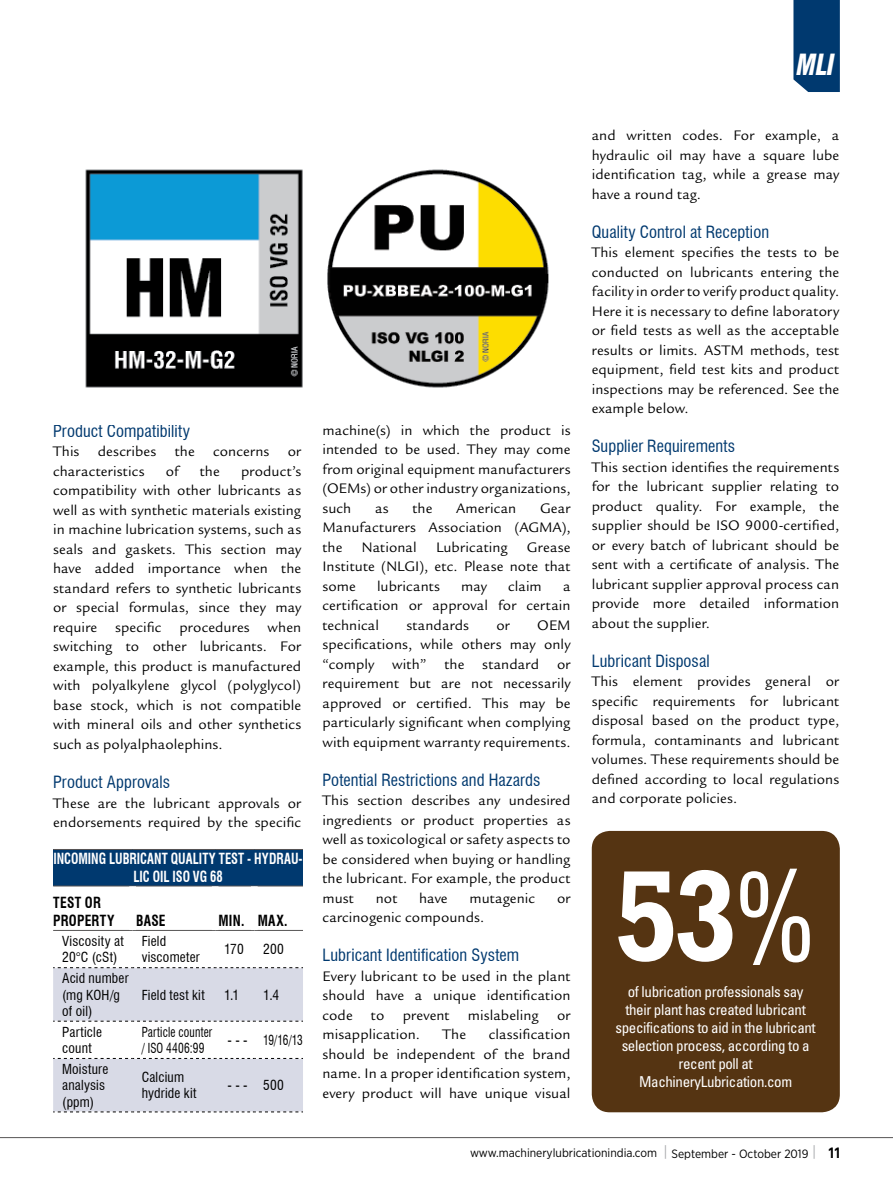
<style>
.page{position:relative;width:893px;height:1191px;background:#fff}
.page>*{position:absolute;margin:0;border:0;box-sizing:border-box;transform-origin:0 0}
.t1{font:700 131.25px "Rockwell";color:#fff;scale:.9 1}
.t2{font:italic 900 condensed 28.5px "Swiss 721 BT";color:#fff;scale:.85 1}
.t3{font:condensed 16.5px "Swiss 721 BT";letter-spacing:.005em;color:#00396f}
.t4{font:15px/19.5px "Legacy Sans Std";letter-spacing:.01em;color:#000;text-align:justify}
.t5{font:condensed 15px/18px "Univers LT Std";letter-spacing:-.025em;color:#fff;text-align:center}
.t6{font:700 condensed 15px/18px "Swiss 721 BT";color:#fff;text-align:center;scale:.84 1}
.t7{font:700 condensed 15px/18px "Swiss 721 BT";letter-spacing:.02em;color:#000;scale:.9 1}
.t8{font:condensed 13.5px/16.2px "Swiss 721 BT";letter-spacing:.015em;color:#000}
.t9{font:condensed 13.5px/16.2px "Swiss 721 BT";letter-spacing:.015em;color:#000;scale:.85 1}
.t10{font:12px "Gotham Narrow";color:#000}
.s1{font-family:"Univers LT Std";font-weight:400;font-stretch:condensed;font-size:121.35px}
.s2{font-size:15px;color:#a7a9ac}
.s3{font-family:"Univers LT Std";font-weight:700;font-size:15px}
</style>
<div class="page">
<hr style="left:0;top:1137px;width:893px;height:1px;background:#575454">
<div style="left:592px;top:831px;width:248px;height:281px;background:#553412;border-radius:18px"></div>
<div style="left:53px;top:849px;width:250px;height:37px;background:#00396f"></div>
<hr style="left:53px;top:849px;width:80px;height:1px;background:#575454">
<hr style="left:133px;top:849px;width:82px;height:1px;background:#575454">
<hr style="left:215px;top:849px;width:39px;height:1px;background:#575454">
<hr style="left:254px;top:849px;width:49px;height:1px;background:#575454">
<hr style="left:53px;top:885px;width:80px;height:1px;background:#575454">
<hr style="left:133px;top:885px;width:82px;height:1px;background:#575454">
<hr style="left:215px;top:885px;width:39px;height:1px;background:#575454">
<hr style="left:254px;top:885px;width:49px;height:1px;background:#575454">
<svg style="left:53px;top:886px;width:250px;height:226px"></svg>
<div style="left:212px;top:886px;width:7px;height:44px;background:#fff"></div>
<div style="left:251px;top:886px;width:7px;height:44px;background:#fff"></div>
<div style="left:129px;top:886px;width:7px;height:44px;background:#fff"></div>
<img style="left:85px;top:169px;width:464px;height:219px">
<div style="left:793px;top:0;width:47px;height:92px;background:#00396f"></div>
<h2 class="t2" style="left:797px;top:47px;width:46px">MLI</h2>
<p class="t3" style="left:53px;top:421px;width:138px">Product Compatibility</p>
<p class="t4" style="left:53px;top:442px;width:250px">This describes the concerns or characteristics</p>
<p class="t4" style="left:166px;top:461px;width:14px">of</p>
<p class="t4" style="left:200px;top:461px;width:21px">the</p>
<p class="t4" style="left:53px;top:461px;width:250px;text-indent:188px">product’s compatibility with other lubricants as well as with synthetic materials existing in machine lubrication systems, such as seals and gaskets. This section may have added importance when the standard refers to synthetic lubricants or special formulas, since they may require specific procedures when switching to other lubricants. For example, this product is manufactured with polyalkylene glycol (polyglycol) base stock, which is not compatible with mineral oils and other synthetics such as polyalphaolephins.</p>
<p class="t3" style="left:53px;top:772px;width:118px">Product Approvals</p>
<p class="t4" style="left:53px;top:793px;width:250px">These are the lubricant approvals or endorsements required by the specific</p>
<p class="t6" style="left:53px;top:849px;width:298px">INCOMING LUBRICANT QUALITY TEST - HYDRAU-<br>LIC OIL ISO VG 68</p>
<p class="t7" style="left:53px;top:893px;width:70px">TEST OR<br>PROPERTY</p>
<p class="t7" style="left:136px;top:911px;width:34px">BASE</p>
<p class="t7" style="left:219px;top:911px;width:78px">MIN. MAX.</p>
<p class="t8" style="left:62px;top:933px;width:63px">Viscosity at<br>20°C (cSt)</p>
<p class="t8" style="left:142px;top:933px;width:60px">Field viscometer</p>
<p class="t8" style="left:224px;top:941px;width:21px">170</p>
<p class="t8" style="left:263px;top:941px;width:22px">200</p>
<p class="t8" style="left:62px;top:970px;width:68px">Acid number (mg KOH/g of oil)</p>
<p class="t8" style="left:142px;top:986px;width:65px">Field test kit</p>
<p class="t8" style="left:224px;top:986px;width:17px">1.1</p>
<p class="t8" style="left:263px;top:986px;width:18px">1.4</p>
<p class="t8" style="left:62px;top:1023px;width:41px">Particle count</p>
<p class="t9" style="left:142px;top:1023px;width:85px">Particle counter / ISO 4406:99</p>
<p class="t8" style="left:228px;top:1032px;width:77px">- - - 19/16/13</p>
<p class="t8" style="left:62px;top:1061px;width:48px">Moisture analysis (ppm)</p>
<p class="t8" style="left:142px;top:1069px;width:56px">Calcium hydride kit</p>
<p class="t8" style="left:228px;top:1077px;width:58px">- - - 500</p>
<p class="t4" style="left:322px;top:420px;width:250px">machine(s) in which the product is intended to be used. They may come from original equipment manufacturers (OEMs) or other industry organizations, such</p>
<p class="t4" style="left:375px;top:498px;width:15px">as</p>
<p class="t4" style="left:412px;top:498px;width:21px">the</p>
<p class="t4" style="left:456px;top:498px;width:62px">American</p>
<p class="t4" style="left:322px;top:498px;width:250px;text-indent:218px">Gear Manufacturers Association (AGMA), the</p>
<p class="t4" style="left:362px;top:537px;width:57px">National</p>
<p class="t4" style="left:436px;top:537px;width:73px">Lubricating</p>
<p class="t4" style="left:322px;top:537px;width:250px;text-indent:204px">Grease Institute (NLGI), etc. Please note that some</p>
<p class="t4" style="left:377px;top:576px;width:65px">lubricants</p>
<p class="t4" style="left:461px;top:576px;width:27px">may</p>
<p class="t4" style="left:508px;top:576px;width:35px">claim</p>
<p class="t4" style="left:322px;top:576px;width:250px;text-indent:241px">a certification or approval for certain technical</p>
<p class="t4" style="left:406px;top:615px;width:64px">standards</p>
<p class="t4" style="left:496px;top:615px;width:15px">or</p>
<p class="t4" style="left:322px;top:615px;width:250px;text-indent:215px">OEM specifications, while others may only “comply with” the standard or requirement but are not necessarily approved or certified. This may be particularly significant when complying with equipment warranty requirements.</p>
<p class="t3" style="left:322px;top:770px;width:220px">Potential Restrictions and Hazards</p>
<p class="t4" style="left:322px;top:791px;width:250px">This section describes any undesired ingredients or product properties as well as toxicological or safety aspects to be considered when buying or handling the lubricant. For example, the product must</p>
<p class="t4" style="left:376px;top:888px;width:23px">not</p>
<p class="t4" style="left:419px;top:888px;width:30px">have</p>
<p class="t4" style="left:469px;top:888px;width:67px">mutagenic</p>
<p class="t4" style="left:557px;top:888px;width:15px">or</p>
<p class="t4" style="left:322px;top:908px;width:163px">carcinogenic compounds.</p>
<p class="t3" style="left:322px;top:945px;width:198px">Lubricant Identification System</p>
<p class="t4" style="left:322px;top:966px;width:250px">Every lubricant to be used in the plant should have a unique identification code to prevent mislabeling or misapplication.</p>
<p class="t4" style="left:322px;top:1025px;width:250px;text-indent:166px">classification should be independent of the brand name. In a proper identification system, every product will have unique visual</p>
<p class="t4" style="left:442px;top:1025px;width:25px">The</p>
<p class="t4" style="left:592px;top:126px;width:249px">and written codes. For example, a hydraulic oil may have a square lube identification tag, while a grease may have a round tag.</p>
<p class="t3" style="left:592px;top:222px;width:179px">Quality Control at Reception</p>
<p class="t4" style="left:592px;top:243px;width:249px">This element specifies the tests to be conducted on lubricants entering the facility in order to verify product quality.<br>Here it is necessary to define laboratory or field tests as well as the acceptable results or limits. ASTM methods, test equipment, field test kits and product inspections may be referenced. See the example below.</p>
<p class="t3" style="left:592px;top:436px;width:145px">Supplier Requirements</p>
<p class="t4" style="left:592px;top:457px;width:249px">This section identifies the requirements for the lubricant supplier relating to product quality. For example, the supplier should be ISO 9000-certified, or every batch of lubricant should be sent with a certificate of analysis. The lubricant supplier approval process can provide more detailed information about the supplier.</p>
<p class="t3" style="left:592px;top:651px;width:119px">Lubricant Disposal</p>
<p class="t4" style="left:592px;top:672px;width:249px">This element provides general or specific requirements for lubricant disposal based on the product type, formula, contaminants and lubricant volumes. These requirements should be defined according to local regulations and corporate policies.</p>
<h1 class="t1" style="left:614px;top:837px;width:228px">53<span class="s1">%</span></h1>
<p class="t5" style="left:615px;top:982px;width:202px">of lubrication professionals say their plant has created lubricant specifications to aid in the lubricant selection process, according to a recent poll at<br>MachineryLubrication.com</p>
<p class="t10" style="left:470px;top:1145px;width:372px">www.machinerylubricationindia.com <span class="s2">|</span> September - October 2019 <span class="s2">|</span> <span class="s3">11</span></p>
</div>
